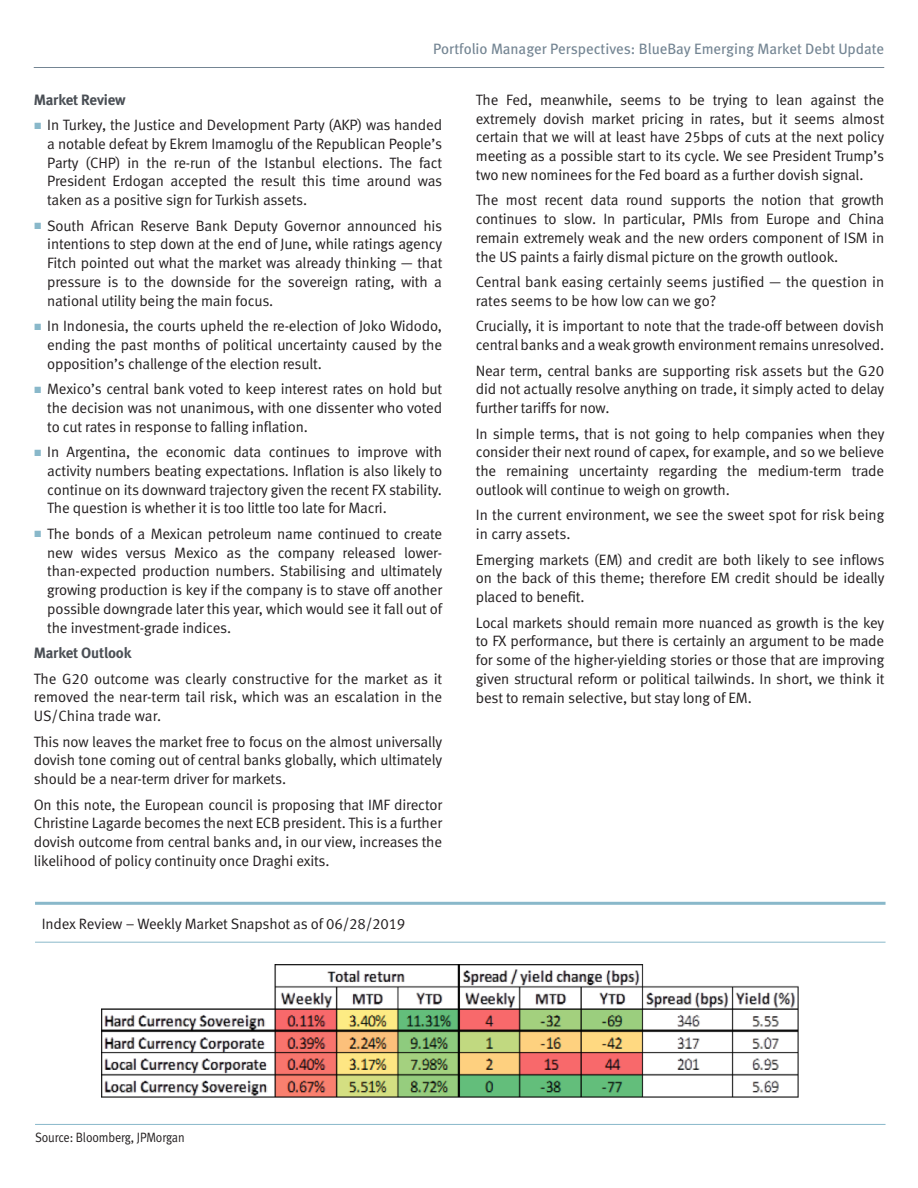
<style>
.page{position:relative;width:918px;height:1188px;background:#fff}
.page>*{position:absolute;margin:0;border:0;box-sizing:border-box;transform-origin:0 0}
.Bullet_2_-_Tundra{font:15px/18.8px "Meta Normal LF";letter-spacing:-.01em;color:#231f20;text-align:justify}
.t1{font:15px "Meta Book LF";color:#748593}
.Bullet_2_-_Tundra-2{font:15px "Meta Bold LF";letter-spacing:-.01em;color:#4a4f55}
.t2{font:13.5px "Meta Normal LF";letter-spacing:-.01em;color:#231f20;scale:.9 1}
.s1{font-family:"Arial";font-weight:900;font-size:13.5px;color:#89b8ca}
</style>
<div class="page">
<hr style="left:34px;top:67px;width:850px;height:1px;background:#748593">
<hr style="left:35px;top:902px;width:851px;height:3px;background:#89b8ca">
<hr style="left:35px;top:942px;width:851px;height:1px;background:#89b8ca">
<hr style="left:35px;top:1124px;width:851px;height:1px;background:#89b8ca">
<img style="left:101px;top:965px;width:697px;height:132px">
<p class="t1" style="left:433px;top:40px;width:453px">Portfolio Manager Perspectives: BlueBay Emerging Market Debt Update</p>
<p class="Bullet_2_-_Tundra-2" style="left:34px;top:90px;width:93px">Market Review</p>
<p class="Bullet_2_-_Tundra" style="left:47px;top:115px;width:397px;text-indent:-14px"><span class="s1">■</span> In Turkey, the Justice and Development Party (AKP) was handed a notable defeat by Ekrem Imamoglu of the Republican People’s Party (CHP) in the re-run of the Istanbul elections. The fact President Erdogan accepted the result this time around was taken as a positive sign for Turkish assets.</p>
<p class="Bullet_2_-_Tundra" style="left:47px;top:216px;width:397px;text-indent:-14px"><span class="s1">■</span> South African Reserve Bank Deputy Governor announced his intentions to step down at the end of June, while ratings agency Fitch pointed out what the market was already thinking — that pressure is to the downside for the sovereign rating, with a national utility being the main focus.</p>
<p class="Bullet_2_-_Tundra" style="left:47px;top:316px;width:396px;text-indent:-14px"><span class="s1">■</span> In Indonesia, the courts upheld the re-election of Joko Widodo, ending the past months of political uncertainty caused by the opposition’s challenge of the election result.</p>
<p class="Bullet_2_-_Tundra" style="left:47px;top:379px;width:397px;text-indent:-14px"><span class="s1">■</span> Mexico’s central bank voted to keep interest rates on hold but the decision was not unanimous, with one dissenter who voted to cut rates in response to falling inflation.</p>
<p class="Bullet_2_-_Tundra" style="left:47px;top:442px;width:396px;text-indent:-14px"><span class="s1">■</span> In Argentina, the economic data continues to improve with activity numbers beating expectations. Inflation is also likely to continue on its downward trajectory given the recent FX stability.<br>The question is whether it is too little too late for Macri.</p>
<p class="Bullet_2_-_Tundra" style="left:47px;top:524px;width:397px;text-indent:-14px"><span class="s1">■</span> The bonds of a Mexican petroleum name continued to create new wides versus Mexico as the company released lower&shy;than-expected production numbers. Stabilising and ultimately growing production is key if the company is to stave off another possible downgrade later this year, which would see it fall out of the investment-grade indices.</p>
<p class="Bullet_2_-_Tundra-2" style="left:34px;top:644px;width:99px">Market Outlook</p>
<p class="Bullet_2_-_Tundra" style="left:34px;top:669px;width:410px">The G20 outcome was clearly constructive for the market as it removed the near-term tail risk, which was an escalation in the US/China trade war.</p>
<p class="Bullet_2_-_Tundra" style="left:34px;top:732px;width:410px">This now leaves the market free to focus on the almost universally dovish tone coming out of central banks globally, which ultimately should be a near-term driver for markets.</p>
<p class="Bullet_2_-_Tundra" style="left:34px;top:795px;width:410px">On this note, the European council is proposing that IMF director Christine Lagarde becomes the next ECB president. This is a further dovish outcome from central banks and, in our view, increases the likelihood of policy continuity once Draghi exits.</p>
<p class="Bullet_2_-_Tundra" style="left:42px;top:914px;width:365px">Index Review – Weekly Market Snapshot as of 06/28/2019</p>
<p class="Bullet_2_-_Tundra" style="left:476px;top:90px;width:410px">The Fed, meanwhile, seems to be trying to lean against the extremely dovish market pricing in rates, but it seems almost certain that we will at least have 25bps of cuts at the next policy meeting as a possible start to its cycle. We see President Trump’s two new nominees for the Fed board as a further dovish signal.</p>
<p class="Bullet_2_-_Tundra" style="left:476px;top:191px;width:410px">The most recent data round supports the notion that growth continues to slow. In particular, PMIs from Europe and China remain extremely weak and the new orders component of ISM in the US paints a fairly dismal picture on the growth outlook.</p>
<p class="Bullet_2_-_Tundra" style="left:476px;top:272px;width:410px">Central bank easing certainly seems justified — the question in rates seems to be how low can we go?</p>
<p class="Bullet_2_-_Tundra" style="left:476px;top:317px;width:410px">Crucially, it is important to note that the trade-off between dovish central banks and a weak growth environment remains unresolved.</p>
<p class="Bullet_2_-_Tundra" style="left:476px;top:361px;width:410px">Near term, central banks are supporting risk assets but the G20 did not actually resolve anything on trade, it simply acted to delay further tariffs for now.</p>
<p class="Bullet_2_-_Tundra" style="left:476px;top:424px;width:410px">In simple terms, that is not going to help companies when they consider their next round of capex, for example, and so we believe the remaining uncertainty regarding the medium-term trade outlook will continue to weigh on growth.</p>
<p class="Bullet_2_-_Tundra" style="left:476px;top:506px;width:410px">In the current environment, we see the sweet spot for risk being in carry assets.</p>
<p class="Bullet_2_-_Tundra" style="left:476px;top:550px;width:410px">Emerging markets (EM) and credit are both likely to see inflows on the back of this theme; therefore EM credit should be ideally placed to benefit.</p>
<p class="Bullet_2_-_Tundra" style="left:476px;top:613px;width:410px">Local markets should remain more nuanced as growth is the key to FX performance, but there is certainly an argument to be made for some of the higher-yielding stories or those that are improving given structural reform or political tailwinds. In short, we think it best to remain selective, but stay long of EM.</p>
<p class="t2" style="left:35px;top:1130px;width:168px">Source: Bloomberg, JPMorgan</p>
</div>
